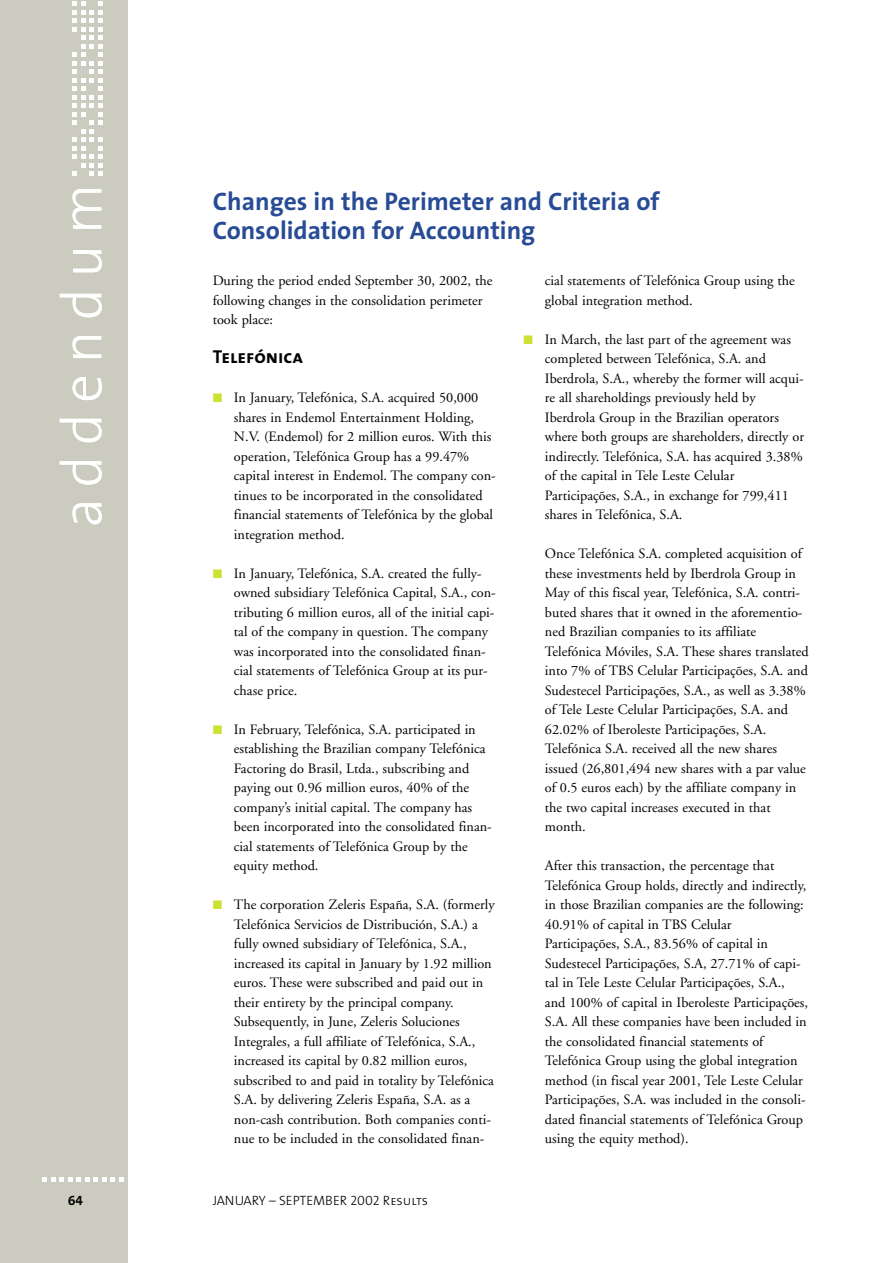
<style>
.page{position:relative;width:893px;height:1263px;background:#fff}
.page>*{position:absolute;margin:0;border:0;box-sizing:border-box;transform-origin:0 0}
.t1{font:300 57px "The Sans";letter-spacing:.185em;color:#fff}
.t2{font:700 25.5px/28.5px "The Sans";color:#274c95}
.t3{font:18.75px "The Sans Bold Caps";color:#000}
.t4{font:14.25px/19.5px "Adobe Garamond";color:#000}
.t5{font:13.5px "The Sans Light Caps";color:#000}
.t6{font:13.5px "The Sans Bold Caps";color:#000}
.s1{font-family:"European Pi Three";color:#cce134}
</style>
<div class="page">
<div style="left:0;top:0;width:128px;height:1263px;background:#cccbbf"></div>
<svg style="left:72px;top:2px;width:30px;height:174px"></svg>
<svg style="left:43px;top:1178px;width:80px;height:4px"></svg>
<h1 class="t1" style="left:60px;top:527px;width:345px;rotate:-90deg">addendum</h1>
<h2 class="t2" style="left:213px;top:190px;width:448px">Changes in the Perimeter and Criteria of<br>Consolidation for Accounting</h2>
<p class="t4" style="left:213px;top:272px;width:281px">During the period ended September 30, 2002, the following changes in the consolidation perimeter took place:</p>
<h3 class="t3" style="left:213px;top:346px;width:92px">Telefónica</h3>
<p class="t4" style="left:234px;top:389px;width:263px;text-indent:-21px"><span class="s1">-</span> In January, Telefónica, S.A. acquired 50,000 shares in Endemol Entertainment Holding, N.V. (Endemol) for 2 million euros. With this operation, Telefónica Group has a 99.47% capital interest in Endemol. The company con&shy;tinues to be incorporated in the consolidated financial statements of Telefónica by the global integration method.</p>
<p class="t4" style="left:234px;top:565px;width:263px;text-indent:-21px"><span class="s1">-</span> In January, Telefónica, S.A. created the fully&shy;owned subsidiary Telefónica Capital, S.A., con&shy;tributing 6 million euros, all of the initial capi&shy;tal of the company in question. The company was incorporated into the consolidated finan&shy;cial statements of Telefónica Group at its pur&shy;chase price.</p>
<p class="t4" style="left:234px;top:721px;width:259px;text-indent:-21px"><span class="s1">-</span> In February, Telefónica, S.A. participated in establishing the Brazilian company Telefónica Factoring do Brasil, Ltda., subscribing and paying out 0.96 million euros, 40% of the company’s initial capital. The company has been incorporated into the consolidated finan&shy;cial statements of Telefónica Group by the equity method.</p>
<p class="t4" style="left:234px;top:896px;width:262px;text-indent:-21px"><span class="s1">-</span> The corporation Zeleris España, S.A. (formerly Telefónica Servicios de Distribución, S.A.) a fully owned subsidiary of Telefónica, S.A., increased its capital in January by 1.92 million euros. These were subscribed and paid out in their entirety by the principal company.<br>Subsequently, in June, Zeleris Soluciones Integrales, a full affiliate of Telefónica, S.A., increased its capital by 0.82 million euros, subscribed to and paid in totality by Telefónica S.A. by delivering Zeleris España, S.A. as a non-cash contribution. Both companies conti&shy;nue to be included in the consolidated finan-</p>
<p class="t4" style="left:545px;top:272px;width:251px">cial statements of Telefónica Group using the global integration method.</p>
<p class="t4" style="left:545px;top:331px;width:261px;text-indent:-21px"><span class="s1">-</span> In March, the last part of the agreement was completed between Telefónica, S.A. and Iberdrola, S.A., whereby the former will acqui&shy;re all shareholdings previously held by Iberdrola Group in the Brazilian operators where both groups are shareholders, directly or indirectly. Telefónica, S.A. has acquired 3.38% of the capital in Tele Leste Celular Participações, S.A., in exchange for 799,411 shares in Telefónica, S.A.</p>
<p class="t4" style="left:545px;top:545px;width:265px">Once Telefónica S.A. completed acquisition of these investments held by Iberdrola Group in May of this fiscal year, Telefónica, S.A. contri&shy;buted shares that it owned in the aforementio&shy;ned Brazilian companies to its affiliate Telefónica Móviles, S.A. These shares translated into 7% of TBS Celular Participações, S.A. and Sudestecel Participações, S.A., as well as 3.38% of Tele Leste Celular Participações, S.A. and 62.02% of Iberoleste Participações, S.A.<br>Telefónica S.A. received all the new shares issued (26,801,494 new shares with a par value of 0.5 euros each) by the affiliate company in the two capital increases executed in that month.</p>
<p class="t4" style="left:545px;top:857px;width:265px">After this transaction, the percentage that Telefónica Group holds, directly and indirectly, in those Brazilian companies are the following:<br>40.91% of capital in TBS Celular Participações, S.A., 83.56% of capital in Sudestecel Participações, S.A, 27.71% of capi&shy;tal in Tele Leste Celular Participações, S.A., and 100% of capital in Iberoleste Participações, S.A. All these companies have been included in the consolidated financial statements of Telefónica Group using the global integration method (in fiscal year 2001, Tele Leste Celular Participações, S.A. was included in the consoli&shy;dated financial statements of Telefónica Group using the equity method).</p>
<p class="t6" style="left:68px;top:1192px;width:17px">64</p>
<p class="t5" style="left:213px;top:1192px;width:217px">JANUARY – SEPTEMBER 2002 Results</p>
</div>
